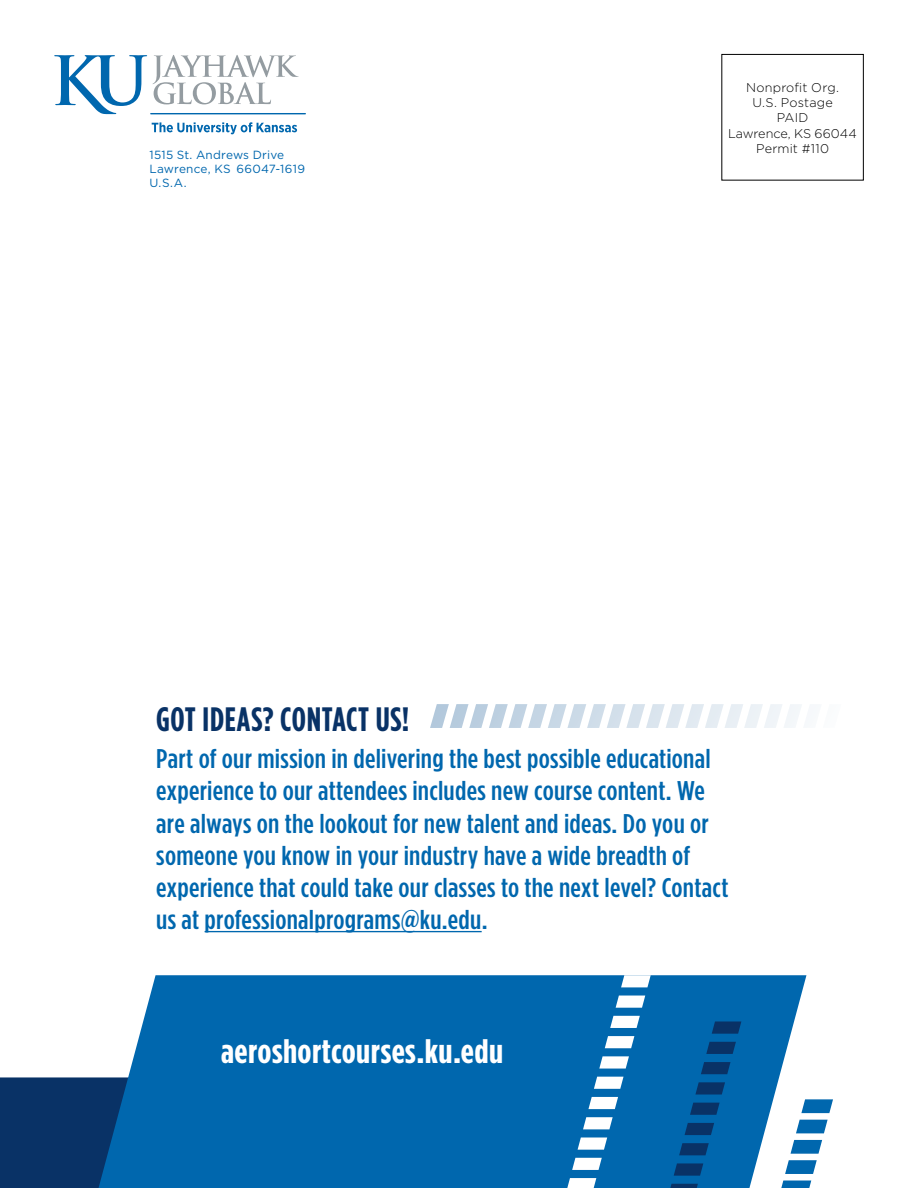
<style>
.page{position:relative;width:918px;height:1188px;background:#fff}
.page>*{position:absolute;margin:0;border:0;box-sizing:border-box;transform-origin:0 0}
.catalog_table-course_by_date_location{font:700 33.75px "Gotham Condensed";letter-spacing:.01em;color:#fff;scale:1.1 1}
.catalog_table-course_by_date_location-2{font:700 33.75px "Gotham Condensed";letter-spacing:.015em;color:#093266}
.catalog_table-course_by_date_location-3{font:500 27px/32.1px "Gotham Condensed";letter-spacing:.01em;color:#0067ae;scale:1.1 1}
.t1{font:300 12.75px/15.1px "Gotham";letter-spacing:.01em;color:#000;text-align:center}
.t2{font:11.85px "Gotham";letter-spacing:.02em;color:#0067ae}
</style>
<div class="page">
<div style="left:0;top:1077px;width:99px;height:111px;background:#093266"></div>
<svg style="left:99px;top:975px;width:707px;height:213px;background:#0e6fb1"></svg>
<div style="left:721px;top:54px;width:143px;height:127px;border:1px solid #000"></div>
<hr style="left:205px;top:931px;width:277px;height:1px;background:#0067ae">
<hr style="left:150px;top:113px;width:156px;height:1px;background:#0067ae">
<svg style="left:54px;top:55px;width:93px;height:59px"></svg>
<svg style="left:152px;top:122px;width:145px;height:12px"></svg>
<svg style="left:153px;top:55px;width:146px;height:49px"></svg>
<svg style="left:779px;top:1099px;width:54px;height:89px"></svg>
<svg style="left:670px;top:1184px;width:28px;height:4px"></svg>
<svg style="left:674px;top:1163px;width:29px;height:13px"></svg>
<svg style="left:679px;top:1143px;width:30px;height:12px"></svg>
<svg style="left:685px;top:1123px;width:29px;height:12px"></svg>
<svg style="left:690px;top:1103px;width:30px;height:12px"></svg>
<svg style="left:695px;top:1082px;width:30px;height:13px"></svg>
<svg style="left:701px;top:1062px;width:30px;height:12px"></svg>
<svg style="left:706px;top:1042px;width:30px;height:12px"></svg>
<svg style="left:712px;top:1022px;width:29px;height:12px"></svg>
<svg style="left:567px;top:1178px;width:29px;height:10px"></svg>
<svg style="left:572px;top:1158px;width:30px;height:12px"></svg>
<svg style="left:578px;top:1138px;width:29px;height:12px"></svg>
<svg style="left:583px;top:1117px;width:30px;height:12px"></svg>
<svg style="left:588px;top:1097px;width:30px;height:12px"></svg>
<svg style="left:594px;top:1077px;width:30px;height:12px"></svg>
<svg style="left:599px;top:1056px;width:30px;height:13px"></svg>
<svg style="left:605px;top:1036px;width:29px;height:12px"></svg>
<svg style="left:610px;top:1016px;width:30px;height:12px"></svg>
<svg style="left:616px;top:996px;width:29px;height:12px"></svg>
<svg style="left:621px;top:975px;width:30px;height:12px"></svg>
<svg style="left:430px;top:704px;width:371px;height:24px"></svg>
<p class="t2" style="left:149px;top:147px;width:136px">1515 St. Andrews Drive</p>
<p class="t2" style="left:149px;top:161px;width:157px">Lawrence, KS 66047-1619</p>
<p class="t2" style="left:149px;top:175px;width:39px">U.S.A.</p>
<p class="t1" style="left:728px;top:80px;width:130px">Nonprofit Org.<br>U.S. Postage<br>PAID<br>Lawrence, KS 66044<br>Permit #110</p>
<p class="catalog_table-course_by_date_location-2" style="left:156px;top:700px;width:255px">GOT IDEAS? CONTACT US!</p>
<p class="catalog_table-course_by_date_location-3" style="left:156px;top:743px;width:522px">Part of our mission in delivering the best possible educational experience to our attendees includes new course content. We are always on the lookout for new talent and ideas. Do you or someone you know in your industry have a wide breadth of experience that could take our classes to the next level? Contact us at professionalprograms@ku.edu.</p>
<p class="catalog_table-course_by_date_location" style="left:221px;top:1032px;width:258px">aeroshortcourses.ku.edu</p>
</div>
